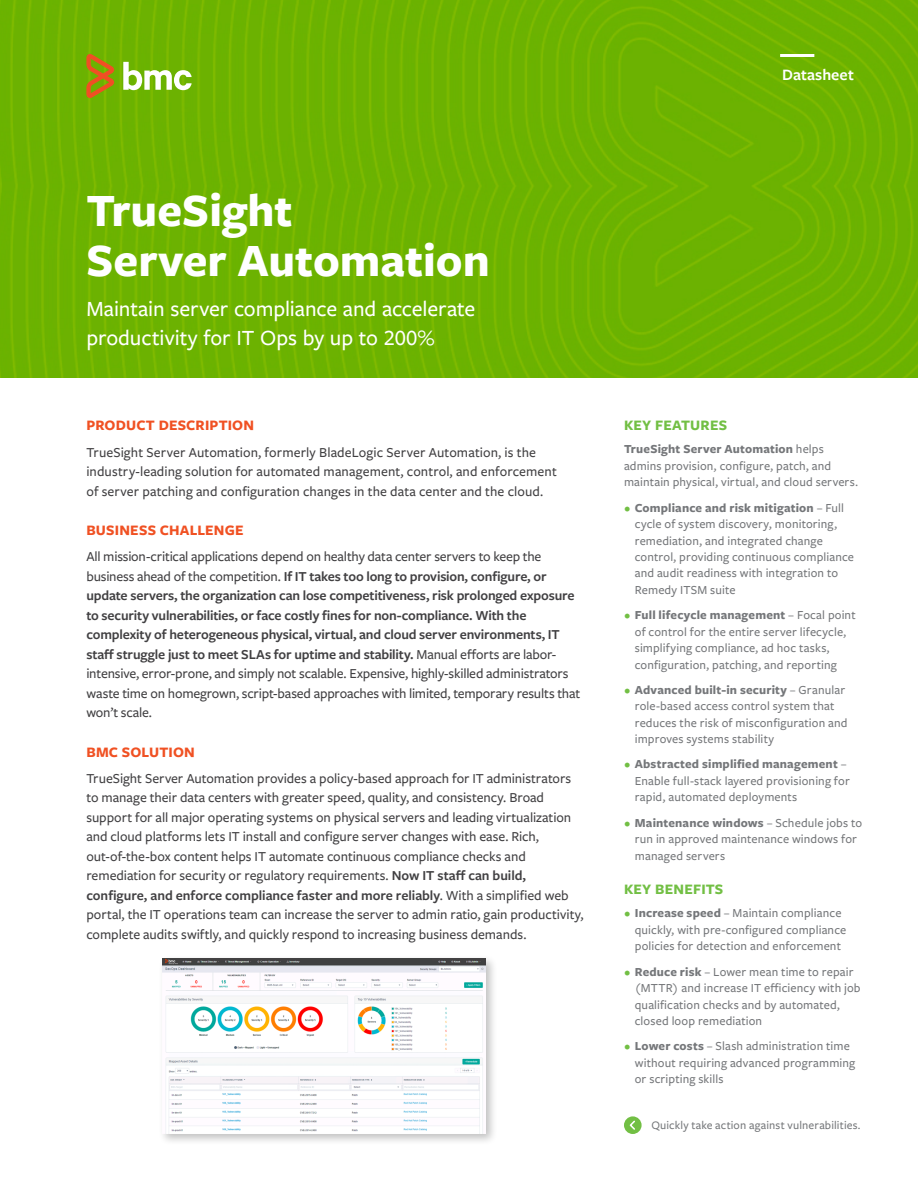
<style>
.page{position:relative;width:918px;height:1188px;background:#fff}
.page>*{position:absolute;margin:0;border:0;box-sizing:border-box;transform-origin:0 0}
.t1{font:700 48px/49.5px "Freight Sans Pro";color:#fff}
.t2{font:500 22.5px/28.2px "Freight Sans Pro";letter-spacing:-.005em;color:#fff}
.t3{font:600 16.5px "Freight Sans Pro";letter-spacing:.005em;color:#fff}
.t4{font:700 15px "Freight Sans Pro";letter-spacing:.01em;color:#f05123}
.t5{font:700 15px "Freight Sans Pro";letter-spacing:.015em;color:#72bf44}
.t6{font:500 14.25px/19.5px "Freight Sans Pro";color:#414042}
.t7{font:600 14.25px/19.5px "Freight Sans Pro";letter-spacing:-.01em;color:#414042}
.t8{font:500 12.75px/16.5px "Freight Sans Pro";letter-spacing:.01em;color:#75777a}
.t9{font:500 12px "Freight Sans Pro";letter-spacing:.015em;color:#75777a}
.s1{font-weight:500}
.s2{font-weight:600}
.s3{font-weight:700}
.s4{font-weight:700;color:#72bf44}
</style>
<div class="page">
<img style="left:0;top:0;width:918px;height:378px">
<div style="left:624px;top:1116px;width:18px;height:18px;background:#72bf44;border-radius:50%"></div>
<svg style="left:629px;top:1120px;width:6px;height:10px"></svg>
<svg style="left:86px;top:54px;width:28px;height:44px"></svg>
<svg style="left:123px;top:62px;width:69px;height:28px"></svg>
<hr style="left:780px;top:54px;width:34px;height:3px;background:#fff">
<div style="left:158px;top:954px;width:340px;height:192px;background:#000;opacity:.25"></div>
<img style="left:162px;top:959px;width:324px;height:175px">
<p class="t3" style="left:782px;top:63px;width:73px">Datasheet</p>
<h1 class="t1" style="left:86px;top:184px;width:405px">TrueSight<br>Server Automation</h1>
<h2 class="t2" style="left:86px;top:294px;width:390px">Maintain server compliance and accelerate productivity for IT Ops by up to 200%</h2>
<p class="t4" style="left:86px;top:415px;width:169px">PRODUCT DESCRIPTION</p>
<p class="t6" style="left:86px;top:442px;width:472px">TrueSight Server Automation, formerly BladeLogic Server Automation, is the industry-leading solution for automated management, control, and enforcement of server patching and configuration changes in the data center and the cloud.</p>
<p class="t4" style="left:86px;top:520px;width:159px">BUSINESS CHALLENGE</p>
<p class="t7" style="left:86px;top:546px;width:495px"><span class="s1">All mission-critical applications depend on healthy data center servers to keep the business ahead of the competition.</span> If IT takes too long to provision, configure, or update servers, the organization can lose competitiveness, risk prolonged exposure to security vulnerabilities, or face costly fines for non-compliance. With the complexity of heterogeneous physical, virtual, and cloud server environments, IT staff struggle just to meet SLAs for uptime and stability. <span class="s1">Manual efforts are labor&shy;intensive, error-prone, and simply not scalable. Expensive, highly-skilled administrators waste time on homegrown, script-based approaches with limited, temporary results that won’t scale.</span></p>
<p class="t4" style="left:86px;top:741px;width:110px">BMC SOLUTION</p>
<p class="t6" style="left:86px;top:768px;width:499px">TrueSight Server Automation provides a policy-based approach for IT administrators to manage their data centers with greater speed, quality, and consistency. Broad support for all major operating systems on physical servers and leading virtualization and cloud platforms lets IT install and configure server changes with ease. Rich, out-of-the-box content helps IT automate continuous compliance checks and remediation for security or regulatory requirements. <span class="s2">Now IT staff can build, configure, and enforce compliance faster and more reliably</span>. With a simplified web portal, the IT operations team can increase the server to admin ratio, gain productivity, complete audits swiftly, and quickly respond to increasing business demands.</p>
<p class="t5" style="left:624px;top:415px;width:105px">KEY FEATURES</p>
<p class="t8" style="left:624px;top:440px;width:236px"><span class="s3">TrueSight Server Automation</span> helps admins provision, configure, patch, and maintain physical, virtual, and cloud servers.</p>
<p class="t8" style="left:635px;top:499px;width:221px;text-indent:-11px"><span class="s4">•</span> <span class="s3">Compliance and risk mitigation</span> – Full cycle of system discovery, monitoring, remediation, and integrated change control, providing continuous compliance and audit readiness with integration to Remedy ITSM suite</p>
<p class="t8" style="left:635px;top:606px;width:222px;text-indent:-11px"><span class="s4">•</span> <span class="s3">Full lifecycle management</span> – Focal point of control for the entire server lifecycle, simplifying compliance, ad hoc tasks, configuration, patching, and reporting</p>
<p class="t8" style="left:635px;top:681px;width:214px;text-indent:-11px"><span class="s4">•</span> <span class="s3">Advanced built-in security</span> – Granular role-based access control system that reduces the risk of misconfiguration and improves systems stability</p>
<p class="t8" style="left:635px;top:756px;width:217px;text-indent:-11px"><span class="s4">•</span> <span class="s3">Abstracted simplified management</span> –<br>Enable full-stack layered provisioning for rapid, automated deployments</p>
<p class="t8" style="left:635px;top:814px;width:229px;text-indent:-11px"><span class="s4">•</span> <span class="s3">Maintenance windows</span> – Schedule jobs to run in approved maintenance windows for managed servers</p>
<p class="t5" style="left:624px;top:879px;width:101px">KEY BENEFITS</p>
<p class="t8" style="left:635px;top:905px;width:213px;text-indent:-11px"><span class="s4">•</span> <span class="s3">Increase speed</span> – Maintain compliance quickly, with pre-configured compliance policies for detection and enforcement</p>
<p class="t8" style="left:635px;top:963px;width:227px;text-indent:-11px"><span class="s4">•</span> <span class="s3">Reduce risk</span> – Lower mean time to repair (MTTR) and increase IT efficiency with job qualification checks and by automated, closed loop remediation</p>
<p class="t8" style="left:635px;top:1037px;width:222px;text-indent:-11px"><span class="s4">•</span> <span class="s3">Lower costs</span> – Slash administration time without requiring advanced programming or scripting skills</p>
<p class="t9" style="left:651px;top:1117px;width:211px">Quickly take action against vulnerabilities.</p>
</div>
